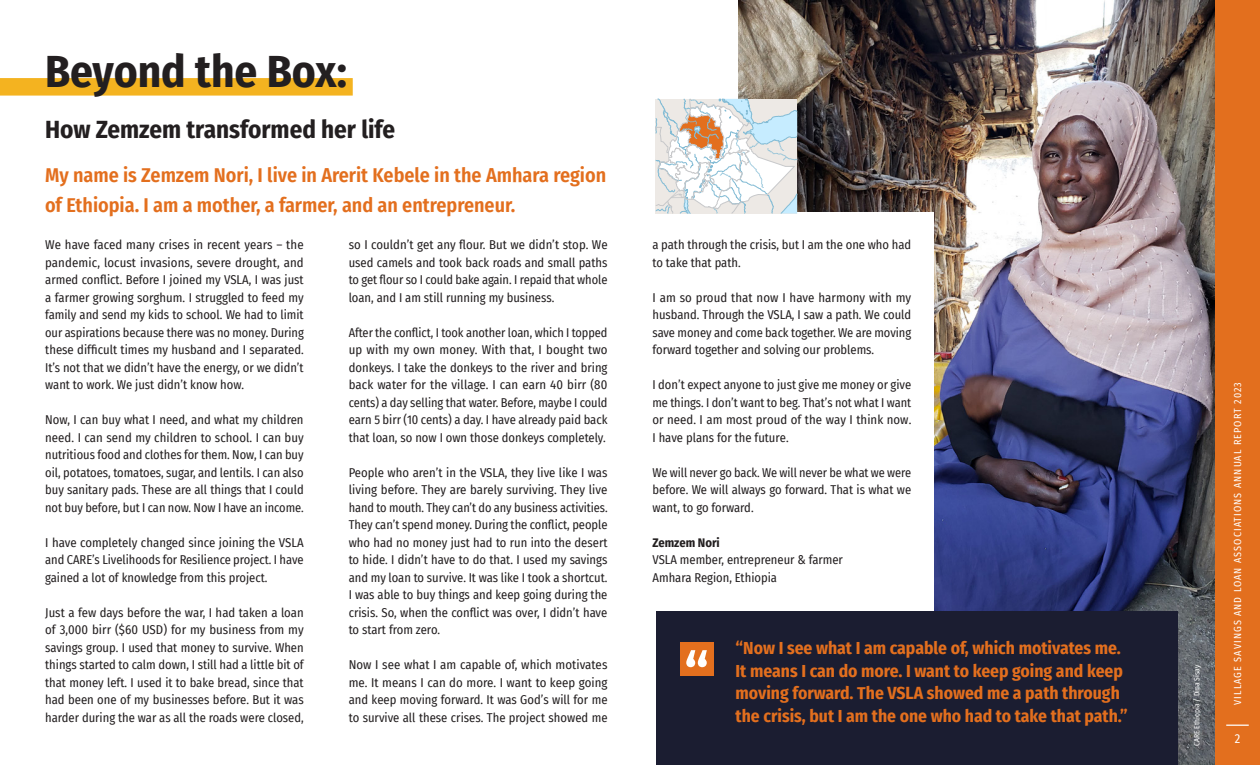
<style>
.page{position:relative;width:1260px;height:765px;background:#fff}
.page>*{position:absolute;margin:0;border:0;box-sizing:border-box;transform-origin:0 0}
.Title_36pt_yellow_bar{font:700 45px "Fira Sans Condensed";color:#231f20}
.Heading_20pt{font:700 25px "Fira Sans Condensed";color:#231f20}
.Pull_Quote{font:600 20px/30px "Fira Sans Condensed";color:#e36f1e}
.Pull_Quote-2{font:700 17.5px/22.5px "Fira Sans Condensed";color:#e36f1e}
.Text_10_14{font:12.5px/17.5px "Fira Sans Condensed";color:#231f20;text-align:justify}
.Text_10_14-2{font:700 12.5px "Fira Sans Condensed";color:#231f20}
.t1{font:12.5px "Fira Sans Condensed";color:#fff}
.t2{font:10px "Fira Sans Condensed";letter-spacing:.11em;color:#fff}
.Photo_Credit{font:7.5px "Fira Sans Condensed";color:#fff}
</style>
<div class="page">
<img style="left:738px;top:0;width:477px;height:765px">
<div style="left:652px;top:212px;width:282px;height:553px;background:#fff"></div>
<div style="left:656px;top:611px;width:521px;height:153px;background:#1b1d31"></div>
<div style="left:0;top:78px;width:353px;height:18px;background:#f4b320"></div>
<svg style="left:656px;top:99px;width:141px;height:115px"></svg>
<div style="left:680px;top:642px;width:33px;height:34px;background:#e36f1e"></div>
<svg style="left:686px;top:650px;width:21px;height:17px"></svg>
<div style="left:1215px;top:0;width:45px;height:765px;background:#e36f1e"></div>
<svg style="left:1226px;top:725px;width:23px;height:1px"></svg>
<p class="Title_36pt_yellow_bar" style="left:45px;top:34px;width:304px">Beyond the Box:</p>
<p class="Heading_20pt" style="left:45px;top:109px;width:352px">How Zemzem transformed her life</p>
<p class="Pull_Quote" style="left:45px;top:159px;width:563px">My name is Zemzem Nori, I live in Arerit Kebele in the Amhara region of Ethiopia. I am a mother, a farmer, and an entrepreneur.</p>
<p class="Text_10_14" style="left:45px;top:236px;width:260px">We have faced many crises in recent years – the pandemic, locust invasions, severe drought, and armed conflict. Before I joined my VSLA, I was just a farmer growing sorghum. I struggled to feed my family and send my kids to school. We had to limit our aspirations because there was no money. During these difficult times my husband and I separated.<br>It’s not that we didn’t have the energy, or we didn’t want to work. We just didn’t know how.</p>
<p class="Text_10_14" style="left:45px;top:411px;width:260px">Now, I can buy what I need, and what my children need. I can send my children to school. I can buy nutritious food and clothes for them. Now, I can buy oil, potatoes, tomatoes, sugar, and lentils. I can also buy sanitary pads. These are all things that I could not buy before, but I can now. Now I have an income.</p>
<p class="Text_10_14" style="left:45px;top:533px;width:260px">I have completely changed since joining the VSLA and CARE’s Livelihoods for Resilience project. I have gained a lot of knowledge from this project.</p>
<p class="Text_10_14" style="left:45px;top:603px;width:260px">Just a few days before the war, I had taken a loan of 3,000 birr ($60 USD) for my business from my savings group. I used that money to survive. When things started to calm down, I still had a little bit of that money left. I used it to bake bread, since that had been one of my businesses before. But it was harder during the war as all the roads were closed,</p>
<p class="Text_10_14" style="left:349px;top:236px;width:260px">so I couldn’t get any flour. But we didn’t stop. We used camels and took back roads and small paths to get flour so I could bake again. I repaid that whole loan, and I am still running my business.</p>
<p class="Text_10_14" style="left:349px;top:323px;width:260px">After the conflict, I took another loan, which I topped up with my own money. With that, I bought two donkeys. I take the donkeys to the river and bring back water for the village. I can earn 40 birr (80 cents) a day selling that water. Before, maybe I could earn 5 birr (10 cents) a day. I have already paid back that loan, so now I own those donkeys completely.</p>
<p class="Text_10_14" style="left:349px;top:463px;width:260px">People who aren’t in the VSLA, they live like I was living before. They are barely surviving. They live hand to mouth. They can’t do any business activities.<br>They can’t spend money. During the conflict, people who had no money just had to run into the desert to hide. I didn’t have to do that. I used my savings and my loan to survive. It was like I took a shortcut.<br>I was able to buy things and keep going during the crisis. So, when the conflict was over, I didn’t have to start from zero.</p>
<p class="Text_10_14" style="left:349px;top:656px;width:260px">Now I see what I am capable of, which motivates me. It means I can do more. I want to keep going and keep moving forward. It was God’s will for me to survive all these crises. The project showed me</p>
<p class="Text_10_14" style="left:652px;top:236px;width:260px">a path through the crisis, but I am the one who had to take that path.</p>
<p class="Text_10_14" style="left:652px;top:288px;width:260px">I am so proud that now I have harmony with my husband. Through the VSLA, I saw a path. We could save money and come back together. We are moving forward together and solving our problems.</p>
<p class="Text_10_14" style="left:652px;top:376px;width:260px">I don’t expect anyone to just give me money or give me things. I don’t want to beg. That’s not what I want or need. I am most proud of the way I think now.<br>I have plans for the future.</p>
<p class="Text_10_14" style="left:652px;top:463px;width:260px">We will never go back. We will never be what we were before. We will always go forward. That is what we want, to go forward.</p>
<p class="Text_10_14-2" style="left:652px;top:532px;width:69px">Zemzem Nori</p>
<p class="Text_10_14" style="left:652px;top:551px;width:192px">VSLA member, entrepreneur &amp; farmer</p>
<p class="Text_10_14" style="left:652px;top:568px;width:126px">Amhara Region, Ethiopia</p>
<p class="Pull_Quote-2" style="left:736px;top:636px;width:394px">“Now I see what I am capable of, which motivates me.<br>It means I can do more. I want to keep going and keep moving forward. The VSLA showed me a path through the crisis, but I am the one who had to take that path.”</p>
<p class="Photo_Credit" style="left:1191px;top:746px;width:82px;rotate:-90deg">CARE Ethiopia / Dina Sisay</p>
<p class="t2" style="left:1230px;top:705px;width:324px;rotate:-90deg">VILLAGE SAVINGS AND LOAN ASSOCIATIONS ANNUAL REPORT 2023</p>
<p class="t1" style="left:1235px;top:729px;width:7px">2</p>
</div>
